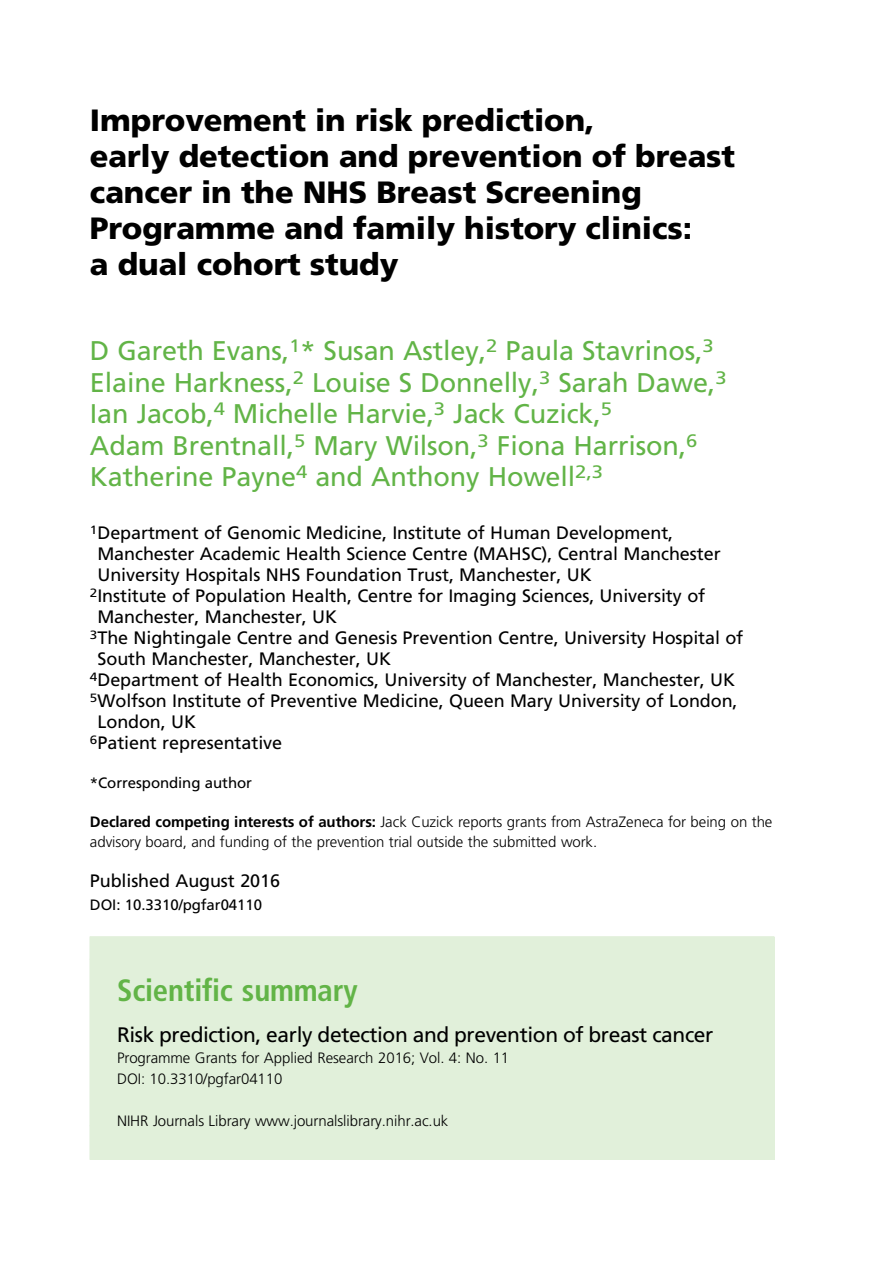
<style>
.page{position:relative;width:893px;height:1263px;background:#fff}
.page>*{position:absolute;margin:0;border:0;box-sizing:border-box;transform-origin:0 0}
.t1{font:30.75px/36px "Adv TT20 abcef 8.B";color:#000}
.t2{font:30.75px "Adv TT24 c 3 cae 3.B";color:#62b447}
.t3{font:27px/31.5px "Adv TT118 e 7927";color:#62b447}
.t4{font:21px "Adv TT118 e 7927";letter-spacing:-.015em;color:#000}
.t5{font:18px "Adv TT118 e 7927";color:#000}
.t6{font:15px/19.5px "Adv T Tebabd 7 da";color:#000}
.t7{font:15px "Adv TT118 e 7927";color:#000}
.s1{font-family:"Adv TT6 c 1 def 61.B"}
</style>
<div class="page">
<div style="left:90px;top:937px;width:684px;height:222px;background:#e1f0da"></div>
<h1 class="t1" style="left:90px;top:105px;width:647px">Improvement in risk prediction,<br>early detection and prevention of breast cancer in the NHS Breast Screening Programme and family history clinics:<br>a dual cohort study</h1>
<p class="t3" style="left:90px;top:337px;width:638px">D Gareth Evans,<sup>1</sup>* Susan Astley,<sup>2</sup> Paula Stavrinos,<sup>3<br></sup>Elaine Harkness,<sup>2</sup> Louise S Donnelly,<sup>3</sup> Sarah Dawe,<sup>3<br></sup>Ian Jacob,<sup>4</sup> Michelle Harvie,<sup>3</sup> Jack Cuzick,<sup>5<br></sup>Adam Brentnall,<sup>5</sup> Mary Wilson,<sup>3</sup> Fiona Harrison,<sup>6<br></sup>Katherine Payne<sup>4</sup> and Anthony Howell<sup>2,3</sup></p>
<p class="t5" style="left:90px;top:526px;width:585px"><sup>1</sup>Department of Genomic Medicine, Institute of Human Development,</p>
<p class="t5" style="left:97px;top:547px;width:625px">Manchester Academic Health Science Centre (MAHSC), Central Manchester</p>
<p class="t5" style="left:97px;top:568px;width:496px">University Hospitals NHS Foundation Trust, Manchester, UK</p>
<p class="t5" style="left:90px;top:589px;width:617px"><sup>2</sup>Institute of Population Health, Centre for Imaging Sciences, University of</p>
<p class="t5" style="left:97px;top:610px;width:241px">Manchester, Manchester, UK</p>
<p class="t5" style="left:90px;top:631px;width:655px"><sup>3</sup>The Nightingale Centre and Genesis Prevention Centre, University Hospital of</p>
<p class="t5" style="left:97px;top:652px;width:295px">South Manchester, Manchester, UK</p>
<p class="t5" style="left:90px;top:673px;width:647px"><sup>4</sup>Department of Health Economics, University of Manchester, Manchester, UK</p>
<p class="t5" style="left:90px;top:694px;width:649px"><sup>5</sup>Wolfson Institute of Preventive Medicine, Queen Mary University of London,</p>
<p class="t5" style="left:97px;top:715px;width:100px">London, UK</p>
<p class="t5" style="left:90px;top:736px;width:194px"><sup>6</sup>Patient representative</p>
<p class="t7" style="left:90px;top:777px;width:163px">*Corresponding author</p>
<p class="t6" style="left:90px;top:813px;width:684px"><span class="s1">Declared competing interests of authors:</span> Jack Cuzick reports grants from AstraZeneca for being on the advisory board, and funding of the prevention trial outside the submitted work.</p>
<p class="t5" style="left:90px;top:874px;width:192px">Published August 2016</p>
<p class="t7" style="left:90px;top:898px;width:174px">DOI: 10.3310/pgfar04110</p>
<h1 class="t2" style="left:117px;top:980px;width:242px">Scientific summary</h1>
<p class="t4" style="left:117px;top:1026px;width:598px">Risk prediction, early detection and prevention of breast cancer</p>
<p class="t6" style="left:117px;top:1048px;width:394px;line-height:21px">Programme Grants for Applied Research 2016; Vol. 4: No. 11<br>DOI: 10.3310/pgfar04110</p>
<p class="t6" style="left:117px;top:1112px;width:333px">NIHR Journals Library www.journalslibrary.nihr.ac.uk</p>
</div>
